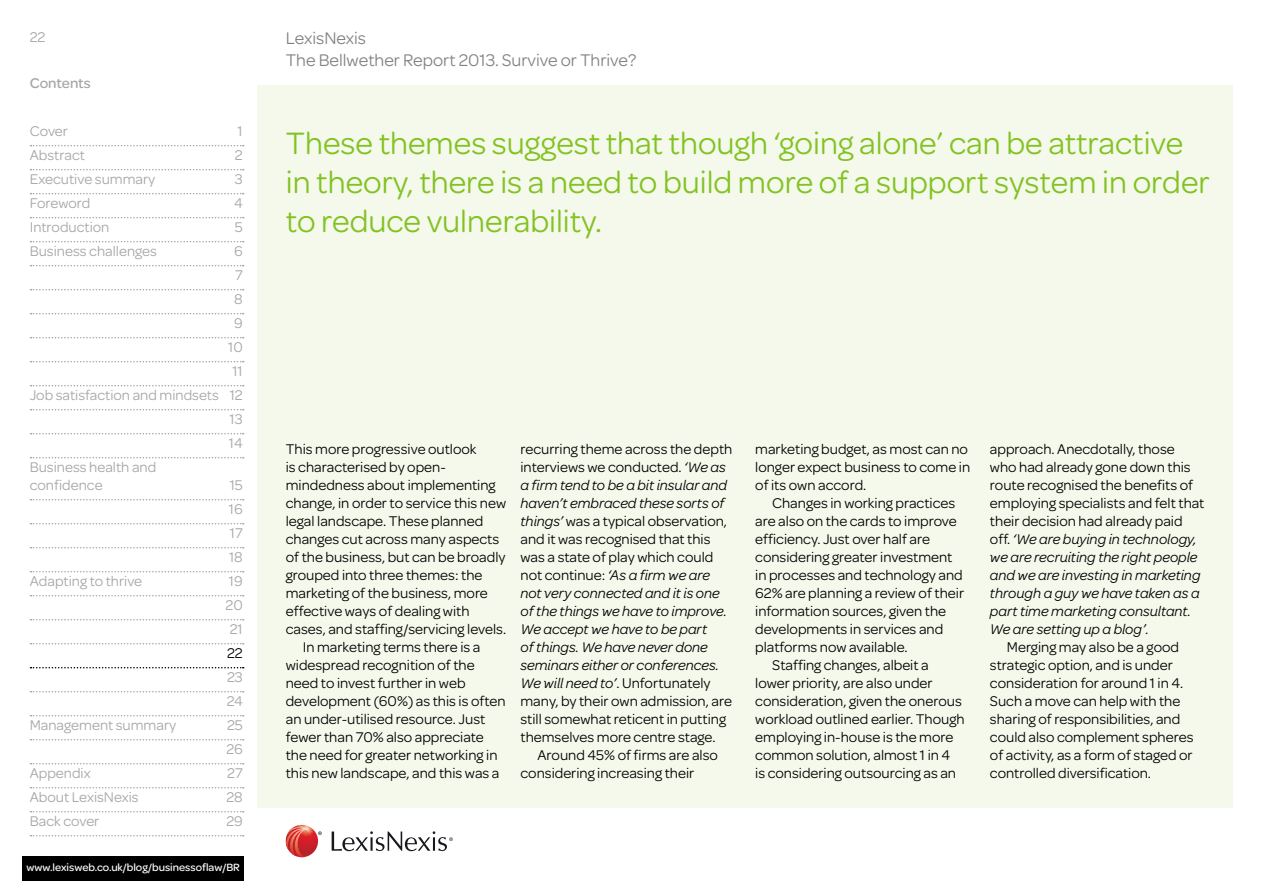
<style>
.page{position:relative;width:1263px;height:893px;background:#fff}
.page>*{position:absolute;margin:0;border:0;box-sizing:border-box;transform-origin:0 0}
.t1{font:33px/39px "Omnes";color:#83c223}
.t2{font:18px/21.6px "Omnes";color:#808284}
.t3{font:15px/18px "Omnes";color:#000}
.t4{font:italic 15px/18px "Omnes";color:#000}
.t5{font:15px/24px "Omnes";color:#a4a6a8;text-align:justify}
.t6{font:500 15px "Omnes";color:#a4a6a8}
.t7{font:500 11.25px "Omnes";color:#fff}
.s1{font-style:italic}
.s2{font-style:normal}
</style>
<div class="page">
<div style="left:257px;top:85px;width:976px;height:723px;background:#f4f9eb"></div>
<svg style="left:318px;top:831px;width:4px;height:4px"></svg>
<img style="left:286px;top:825px;width:32px;height:32px;border-radius:15px">
<img style="left:286px;top:825px;width:26px;height:32px">
<svg style="left:332px;top:831px;width:121px;height:20px"></svg>
<svg style="left:31px;top:145px;width:213px;height:1px"></svg>
<svg style="left:31px;top:169px;width:213px;height:1px"></svg>
<svg style="left:31px;top:193px;width:213px;height:1px"></svg>
<svg style="left:31px;top:217px;width:213px;height:1px"></svg>
<svg style="left:31px;top:241px;width:213px;height:1px"></svg>
<svg style="left:31px;top:265px;width:213px;height:1px"></svg>
<svg style="left:31px;top:289px;width:213px;height:1px"></svg>
<svg style="left:31px;top:313px;width:213px;height:1px"></svg>
<svg style="left:31px;top:337px;width:213px;height:1px"></svg>
<svg style="left:31px;top:361px;width:213px;height:1px"></svg>
<svg style="left:31px;top:385px;width:213px;height:1px"></svg>
<svg style="left:31px;top:409px;width:213px;height:1px"></svg>
<svg style="left:31px;top:433px;width:213px;height:1px"></svg>
<svg style="left:31px;top:457px;width:213px;height:1px"></svg>
<svg style="left:31px;top:499px;width:213px;height:1px"></svg>
<svg style="left:31px;top:523px;width:213px;height:1px"></svg>
<svg style="left:31px;top:547px;width:213px;height:1px"></svg>
<svg style="left:31px;top:571px;width:213px;height:1px"></svg>
<svg style="left:31px;top:595px;width:213px;height:1px"></svg>
<svg style="left:31px;top:619px;width:213px;height:1px"></svg>
<svg style="left:31px;top:643px;width:213px;height:1px"></svg>
<svg style="left:31px;top:667px;width:213px;height:1px"></svg>
<svg style="left:31px;top:691px;width:213px;height:1px"></svg>
<svg style="left:31px;top:715px;width:213px;height:1px"></svg>
<svg style="left:31px;top:739px;width:213px;height:1px"></svg>
<svg style="left:31px;top:763px;width:213px;height:1px"></svg>
<svg style="left:31px;top:787px;width:213px;height:1px"></svg>
<svg style="left:31px;top:811px;width:213px;height:1px"></svg>
<svg style="left:31px;top:835px;width:213px;height:1px"></svg>
<div style="left:22px;top:856px;width:221px;height:24px;background:#000"></div>
<p class="t5" style="left:30px;top:24px;width:17px">22</p>
<p class="t6" style="left:30px;top:73px;width:63px">Contents</p>
<p class="t5" style="left:30px;top:119px;width:40px">Cover</p>
<p class="t5" style="left:238px;top:119px;width:7px">1</p>
<p class="t5" style="left:30px;top:143px;width:57px">Abstract</p>
<p class="t5" style="left:235px;top:143px;width:9px">2</p>
<p class="t5" style="left:30px;top:167px;width:127px">Executive summary</p>
<p class="t5" style="left:235px;top:167px;width:9px">3</p>
<p class="t5" style="left:30px;top:191px;width:62px">Foreword</p>
<p class="t5" style="left:234px;top:191px;width:10px">4</p>
<p class="t5" style="left:30px;top:215px;width:81px">Introduction</p>
<p class="t5" style="left:235px;top:215px;width:9px">5</p>
<p class="t5" style="left:30px;top:239px;width:129px">Business challenges</p>
<p class="t5" style="left:234px;top:239px;width:10px">6</p>
<p class="t5" style="left:235px;top:263px;width:9px">7</p>
<p class="t5" style="left:234px;top:287px;width:10px">8</p>
<p class="t5" style="left:234px;top:311px;width:10px">9</p>
<p class="t5" style="left:228px;top:335px;width:16px">10</p>
<p class="t5" style="left:232px;top:359px;width:12px">11</p>
<p class="t5" style="left:30px;top:383px;width:214px">Job satisfaction and mindsets 12</p>
<p class="t5" style="left:230px;top:407px;width:15px">13</p>
<p class="t5" style="left:229px;top:431px;width:15px">14</p>
<p class="t5" style="left:30px;top:455px;width:128px">Business health and</p>
<p class="t5" style="left:30px;top:473px;width:74px">confidence</p>
<p class="t5" style="left:229px;top:473px;width:15px">15<br>16<br>17<br>18</p>
<p class="t5" style="left:30px;top:569px;width:114px">Adapting to thrive</p>
<p class="t5" style="left:226px;top:569px;width:19px">19<br>20<br>21</p>
<p class="t3" style="left:227px;top:644px;width:17px">22</p>
<p class="t5" style="left:227px;top:665px;width:18px">23<br>24</p>
<p class="t5" style="left:30px;top:713px;width:148px">Management summary</p>
<p class="t5" style="left:226px;top:713px;width:18px">25<br>26</p>
<p class="t5" style="left:30px;top:761px;width:62px">Appendix</p>
<p class="t5" style="left:227px;top:761px;width:17px">27</p>
<p class="t5" style="left:30px;top:785px;width:110px">About LexisNexis</p>
<p class="t5" style="left:226px;top:785px;width:18px">28</p>
<p class="t5" style="left:30px;top:809px;width:71px">Back cover</p>
<p class="t5" style="left:226px;top:809px;width:18px">29</p>
<p class="t7" style="left:27px;top:859px;width:215px">www.lexisweb.co.uk/blog/businessoflaw/BR</p>
<p class="t2" style="left:286px;top:26px;width:352px">LexisNexis<br>The Bellwether Report 2013. Survive or Thrive?</p>
<h1 class="t1" style="left:286px;top:122px;width:925px">These themes suggest that though ‘going alone’ can be attractive in theory, there is a need to build more of a support system in order to reduce vulnerability.</h1>
<p class="t3" style="left:286px;top:439px;width:192px">This more progressive outlook</p>
<p class="t3" style="left:286px;top:457px;width:162px">is characterised by open-</p>
<p class="t3" style="left:286px;top:475px;width:211px">mindedness about implementing</p>
<p class="t3" style="left:286px;top:493px;width:222px">change, in order to service this new</p>
<p class="t3" style="left:286px;top:511px;width:199px">legal landscape. These planned</p>
<p class="t3" style="left:286px;top:529px;width:215px">changes cut across many aspects</p>
<p class="t3" style="left:286px;top:547px;width:221px">of the business, but can be broadly</p>
<p class="t3" style="left:286px;top:565px;width:198px">grouped into three themes: the</p>
<p class="t3" style="left:286px;top:583px;width:204px">marketing of the business, more</p>
<p class="t3" style="left:286px;top:601px;width:185px">effective ways of dealing with</p>
<p class="t3" style="left:286px;top:619px;width:222px">cases, and staffing/servicing levels.</p>
<p class="t3" style="left:303px;top:637px;width:179px">In marketing terms there is a</p>
<p class="t3" style="left:286px;top:655px;width:190px">widespread recognition of the</p>
<p class="t3" style="left:286px;top:673px;width:181px">need to invest further in web</p>
<p class="t3" style="left:286px;top:691px;width:221px">development (60%) as this is often</p>
<p class="t3" style="left:286px;top:709px;width:201px">an under-utilised resource. Just</p>
<p class="t3" style="left:286px;top:727px;width:200px">fewer than 70% also appreciate</p>
<p class="t3" style="left:286px;top:745px;width:213px">the need for greater networking in</p>
<p class="t3" style="left:286px;top:763px;width:215px">this new landscape, and this was a</p>
<p class="t3" style="left:520px;top:439px;width:213px">recurring theme across the depth interviews we conducted. <span class="s1">‘We as a firm tend to be a bit insular and haven’t embraced these sorts of things’</span> was a typical observation, and it was recognised that this was a state of play which could not continue: <span class="s1">‘As a firm we are not very connected and it is one of the things we have to improve.<br>We accept we have to be part<br>of things. We have never done seminars either or conferences.<br>We will need to’</span>. Unfortunately many, by their own admission, are still somewhat reticent in putting themselves more centre stage.</p>
<p class="t3" style="left:520px;top:745px;width:199px;text-indent:17px">Around 45% of firms are also considering increasing their</p>
<p class="t3" style="left:755px;top:439px;width:217px">marketing budget, as most can no longer expect business to come in of its own accord.</p>
<p class="t3" style="left:772px;top:493px;width:184px">Changes in working practices</p>
<p class="t3" style="left:755px;top:511px;width:203px">are also on the cards to improve</p>
<p class="t3" style="left:755px;top:529px;width:176px">efficiency. Just over half are</p>
<p class="t3" style="left:755px;top:547px;width:199px">considering greater investment</p>
<p class="t3" style="left:755px;top:565px;width:209px">in processes and technology and</p>
<p class="t3" style="left:755px;top:583px;width:210px">62% are planning a review of their</p>
<p class="t3" style="left:755px;top:601px;width:192px">information sources, given the</p>
<p class="t3" style="left:755px;top:619px;width:190px">developments in services and</p>
<p class="t3" style="left:755px;top:637px;width:154px">platforms now available.</p>
<p class="t3" style="left:772px;top:655px;width:158px">Staffing changes, albeit a</p>
<p class="t3" style="left:755px;top:673px;width:179px">lower priority, are also under</p>
<p class="t3" style="left:755px;top:691px;width:208px">consideration, given the onerous</p>
<p class="t3" style="left:755px;top:709px;width:211px">workload outlined earlier. Though</p>
<p class="t3" style="left:755px;top:727px;width:200px">employing in-house is the more</p>
<p class="t3" style="left:755px;top:745px;width:197px">common solution, almost 1 in 4</p>
<p class="t3" style="left:755px;top:763px;width:202px">is considering outsourcing as an</p>
<p class="t4" style="left:990px;top:439px;width:216px"><span class="s2">approach. Anecdotally, those who had already gone down this route recognised the benefits of employing specialists and felt that their decision had already paid off.</span> ‘We are buying in technology, we are recruiting the right people and we are investing in marketing through a guy we have taken as a part time marketing consultant.<br>We are setting up a blog’.</p>
<p class="t3" style="left:990px;top:637px;width:205px;text-indent:17px">Merging may also be a good strategic option, and is under consideration for around 1 in 4.<br>Such a move can help with the sharing of responsibilities, and could also complement spheres of activity, as a form of staged or controlled diversification.</p>
</div>
